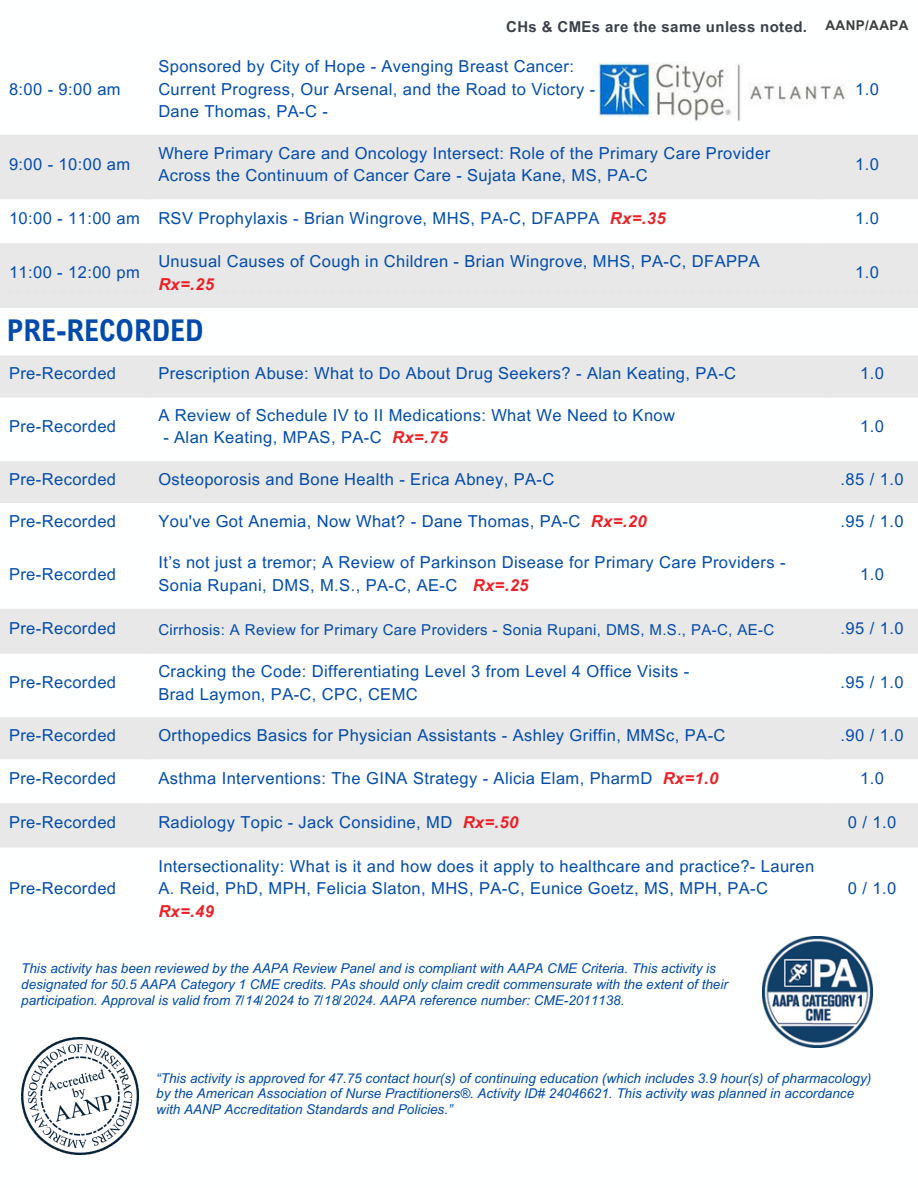
<style>
.page{position:relative;width:918px;height:1188px;background:#fff}
.page>*{position:absolute;margin:0;border:0;box-sizing:border-box;transform-origin:0 0}
.t1{font:700 30px "Arial Nova Cond";color:#004aad}
.t2{font:16.5px/22.5px "Arial MT Pro";letter-spacing:.025em;color:#004aad}
.t3{font:italic 700 16.5px "Arial MT Pro";letter-spacing:.025em;color:#ec1e24}
.t4{font:15px "Arial MT Pro";letter-spacing:.025em;color:#004aad}
.t5{font:700 15px "Arial MT Pro";letter-spacing:.025em;color:#383e48}
.t6{font:italic 13.5px/15.8px "Arial MT Pro";color:#004aad}
.s1{font-size:13.5px;color:#3d3d3d}
.s2{font-weight:700;font-style:italic;color:#ec1e24}
</style>
<div class="page">
<svg style="left:0;top:356px;width:918px;height:147px;fill:#e8e8e8"></svg>
<svg style="left:0;top:608px;width:918px;height:240px;fill:#e8e8e8"></svg>
<svg style="left:0;top:135px;width:918px;height:173px;fill:#e8e8e8"></svg>
<img style="left:762px;top:936px;width:110px;height:112px">
<img style="left:21px;top:1038px;width:117px;height:117px">
<img style="left:599px;top:63px;width:246px;height:58px">
<p class="t2" style="left:9px;top:80px;width:113px">8:00 - 9:00 am</p>
<p class="t5" style="left:506px;top:21px;width:404px">CHs &amp; CMEs are the same unless noted. <span class="s1">AANP/AAPA</span></p>
<p class="t2" style="left:158px;top:57px;width:438px">Sponsored by City of Hope - Avenging Breast Cancer:<br>Current Progress, Our Arsenal, and the Road to Victory -<br>Dane Thomas, PA-C -</p>
<p class="t2" style="left:855px;top:80px;width:25px">1.0</p>
<p class="t2" style="left:9px;top:155px;width:123px">9:00 - 10:00 am</p>
<p class="t2" style="left:158px;top:144px;width:613px">Where Primary Care and Oncology Intersect: Role of the Primary Care Provider<br>Across the Continuum of Cancer Care - Sujata Kane, MS, PA-C</p>
<p class="t2" style="left:855px;top:155px;width:25px">1.0</p>
<p class="t2" style="left:9px;top:209px;width:658px">10:00 - 11:00 am RSV Prophylaxis - Brian Wingrove, MHS, PA-C, DFAPPA <span class="s2">Rx=.35</span></p>
<p class="t2" style="left:855px;top:209px;width:25px">1.0</p>
<p class="t2" style="left:9px;top:263px;width:132px">11:00 - 12:00 pm</p>
<p class="t2" style="left:158px;top:252px;width:603px">Unusual Causes of Cough in Children - Brian Wingrove, MHS, PA-C, DFAPPA</p>
<p class="t3" style="left:158px;top:278px;width:57px">Rx=.25</p>
<p class="t2" style="left:855px;top:263px;width:25px">1.0</p>
<p class="t1" style="left:7px;top:312px;width:198px">PRE-RECORDED</p>
<p class="t2" style="left:9px;top:364px;width:109px">Pre-Recorded</p>
<p class="t2" style="left:158px;top:364px;width:579px">Prescription Abuse: What to Do About Drug Seekers? - Alan Keating, PA-C</p>
<p class="t2" style="left:860px;top:364px;width:25px">1.0</p>
<p class="t2" style="left:9px;top:417px;width:109px">Pre-Recorded</p>
<p class="t2" style="left:158px;top:406px;width:518px">A Review of Schedule IV to II Medications: What We Need to Know</p>
<p class="t2" style="left:163px;top:429px;width:286px">- Alan Keating, MPAS, PA-C <span class="s2">Rx=.75</span></p>
<p class="t2" style="left:860px;top:417px;width:25px">1.0</p>
<p class="t2" style="left:9px;top:470px;width:109px">Pre-Recorded</p>
<p class="t2" style="left:158px;top:470px;width:398px">Osteoporosis and Bone Health - Erica Abney, PA-C</p>
<p class="t2" style="left:841px;top:470px;width:64px">.85 / 1.0</p>
<p class="t2" style="left:9px;top:512px;width:109px">Pre-Recorded</p>
<p class="t2" style="left:158px;top:512px;width:490px">You've Got Anemia, Now What? - Dane Thomas, PA-C <span class="s2">Rx=.20</span></p>
<p class="t2" style="left:841px;top:512px;width:64px">.95 / 1.0</p>
<p class="t2" style="left:9px;top:565px;width:109px">Pre-Recorded</p>
<p class="t2" style="left:158px;top:554px;width:629px">It’s not just a tremor; A Review of Parkinson Disease for Primary Care Providers -<br>Sonia Rupani, DMS, M.S., PA-C, AE-C <span class="s2">Rx=.25</span></p>
<p class="t2" style="left:860px;top:565px;width:25px">1.0</p>
<p class="t2" style="left:9px;top:619px;width:109px">Pre-Recorded</p>
<p class="t4" style="left:158px;top:624px;width:618px">Cirrhosis: A Review for Primary Care Providers - Sonia Rupani, DMS, M.S., PA-C, AE-C</p>
<p class="t2" style="left:841px;top:619px;width:64px">.95 / 1.0</p>
<p class="t2" style="left:9px;top:673px;width:109px">Pre-Recorded</p>
<p class="t2" style="left:158px;top:662px;width:533px">Cracking the Code: Differentiating Level 3 from Level 4 Office Visits -<br>Brad Laymon, PA-C, CPC, CEMC</p>
<p class="t2" style="left:841px;top:673px;width:64px">.95 / 1.0</p>
<p class="t2" style="left:9px;top:726px;width:109px">Pre-Recorded</p>
<p class="t2" style="left:158px;top:726px;width:569px">Orthopedics Basics for Physician Assistants - Ashley Griffin, MMSc, PA-C</p>
<p class="t2" style="left:841px;top:726px;width:64px">.90 / 1.0</p>
<p class="t2" style="left:9px;top:769px;width:109px">Pre-Recorded</p>
<p class="t2" style="left:158px;top:769px;width:562px">Asthma Interventions: The GINA Strategy - Alicia Elam, PharmD <span class="s2">Rx=1.0</span></p>
<p class="t2" style="left:860px;top:769px;width:25px">1.0</p>
<p class="t2" style="left:9px;top:813px;width:109px">Pre-Recorded</p>
<p class="t2" style="left:158px;top:813px;width:362px">Radiology Topic - Jack Considine, MD <span class="s2">Rx=.50</span></p>
<p class="t2" style="left:848px;top:813px;width:50px">0 / 1.0</p>
<p class="t2" style="left:9px;top:879px;width:109px">Pre-Recorded</p>
<p class="t2" style="left:158px;top:857px;width:657px">Intersectionality: What is it and how does it apply to healthcare and practice?- Lauren<br>A. Reid, PhD, MPH, Felicia Slaton, MHS, PA-C, Eunice Goetz, MS, MPH, PA-C</p>
<p class="t3" style="left:158px;top:905px;width:57px">Rx=.49</p>
<p class="t6" style="left:21px;top:962px;width:708px">This activity has been reviewed by the AAPA Review Panel and is compliant with AAPA CME Criteria. This activity is designated for 50.5 AAPA Category 1 CME credits. PAs should only claim credit commensurate with the extent of their participation. Approval is valid from 7/14/2024 to 7/18/2024. AAPA reference number: CME-2011138.</p>
<p class="t2" style="left:848px;top:879px;width:50px">0 / 1.0</p>
<p class="t6" style="left:156px;top:1072px;width:717px">“This activity is approved for 47.75 contact hour(s) of continuing education (which includes 3.9 hour(s) of pharmacology) by the American Association of Nurse Practitioners®. Activity ID# 24046621. This activity was planned in accordance with AANP Accreditation Standards and Policies.”</p>
</div>
